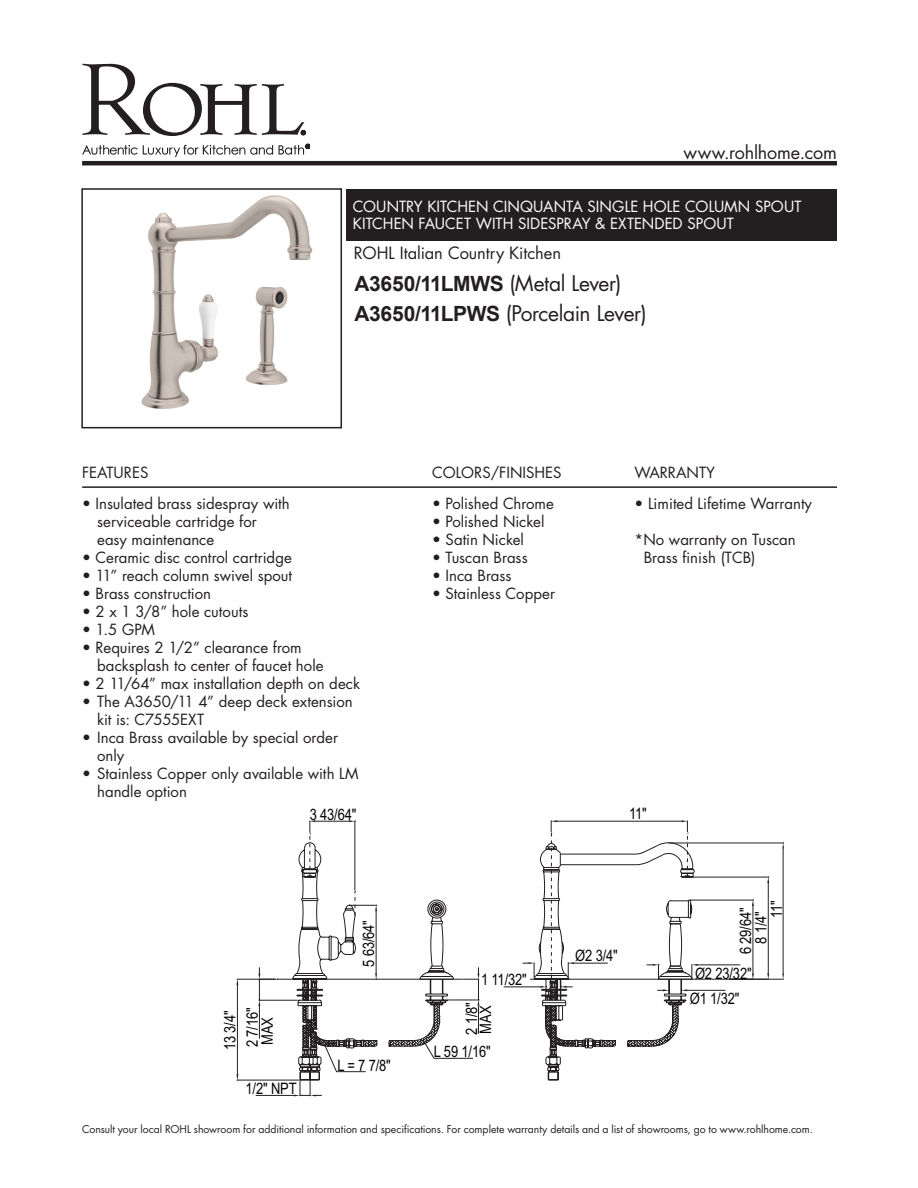
<style>
.page{position:relative;width:918px;height:1188px;background:#fff}
.page>*{position:absolute;margin:0;border:0;box-sizing:border-box;transform-origin:0 0}
.Product_Info_Nest{font:21px "Futura";letter-spacing:-.02em;color:#231f20}
.Product_Info_Nest-2{font:700 21px "Arial";letter-spacing:-.02em;color:#231f20}
.t1{font:18px "Futura";letter-spacing:-.005em;color:#231f20}
.t2{font:16.5px "Futura";letter-spacing:-.005em;color:#231f20}
.t3{font:15.75px/22.4px "Arial Narrow";letter-spacing:-.01em;color:#040503}
.Product_Info_Nest-3{font:15px/18px "Futura";color:#231f20}
.Product_Title_Bar{font:15px/16.5px "Futura";color:#fff}
.Suggested_Retail_Pri{font:15px "Futura";color:#231f20}
.t4{font:10.5px "Futura";letter-spacing:-.005em;color:#231f20}
.s1{font-family:"Futura";font-weight:400}
.s2{font-family:"Arial";font-weight:700}
</style>
<div class="page">
<svg style="left:82px;top:64px;width:224px;height:72px"></svg>
<svg style="left:82px;top:145px;width:191px;height:12px"></svg>
<svg style="left:279px;top:144px;width:31px;height:11px"></svg>
<hr style="left:82px;top:161px;width:755px;height:4px;background:#231f20">
<hr style="left:82px;top:486px;width:755px;height:2px;background:#231f20">
<div style="left:346px;top:189px;width:491px;height:52px;background:#231f20"></div>
<img style="left:141px;top:195px;width:172px;height:214px">
<div style="left:81px;top:188px;width:261px;height:240px;border:2px solid #231f20"></div>
<svg style="left:730px;top:842px;width:54px;height:138px"></svg>
<svg style="left:236px;top:820px;width:494px;height:276px"></svg>
<p class="t1" style="left:683px;top:140px;width:155px">www.rohlhome.com</p>
<p class="Product_Title_Bar" style="left:353px;top:198px;width:450px">COUNTRY KITCHEN CINQUANTA SINGLE HOLE COLUMN SPOUT<br>KITCHEN FAUCET WITH SIDESPRAY &amp; EXTENDED SPOUT</p>
<p class="t2" style="left:354px;top:242px;width:209px">ROHL Italian Country Kitchen</p>
<p class="Product_Info_Nest-2" style="left:354px;top:270px;width:269px">A3650/11LMWS <span class="s1">(Metal Lever)</span></p>
<p class="Product_Info_Nest" style="left:354px;top:299px;width:294px"><span class="s2">A3650/11LPWS</span> (Porcelain Lever)</p>
<p class="Product_Info_Nest-3" style="left:82px;top:463px;width:68px">FEATURES</p>
<p class="Product_Info_Nest-3" style="left:82px;top:495px;width:209px">• Insulated brass sidespray with</p>
<p class="Product_Info_Nest-3" style="left:97px;top:513px;width:161px">serviceable cartridge for</p>
<p class="Product_Info_Nest-3" style="left:97px;top:531px;width:119px">easy maintenance</p>
<p class="Product_Info_Nest-3" style="left:82px;top:549px;width:211px">• Ceramic disc control cartridge</p>
<p class="Product_Info_Nest-3" style="left:82px;top:567px;width:212px">• 11” reach column swivel spout</p>
<p class="Product_Info_Nest-3" style="left:82px;top:585px;width:131px">• Brass construction</p>
<p class="Product_Info_Nest-3" style="left:82px;top:603px;width:168px">• 2 x 1 3/8” hole cutouts</p>
<p class="Product_Info_Nest-3" style="left:82px;top:621px;width:74px">• 1.5 GPM</p>
<p class="Product_Info_Nest-3" style="left:82px;top:639px;width:221px">• Requires 2 1/2” clearance from</p>
<p class="Product_Info_Nest-3" style="left:97px;top:657px;width:228px">backsplash to center of faucet hole</p>
<p class="Product_Info_Nest-3" style="left:82px;top:675px;width:280px">• 2 11/64” max installation depth on deck</p>
<p class="Product_Info_Nest-3" style="left:82px;top:693px;width:272px">• The A3650/11 4” deep deck extension</p>
<p class="Product_Info_Nest-3" style="left:97px;top:711px;width:108px">kit is: C7555EXT</p>
<p class="Product_Info_Nest-3" style="left:82px;top:729px;width:257px">• Inca Brass available by special order</p>
<p class="Product_Info_Nest-3" style="left:97px;top:747px;width:29px">only</p>
<p class="Product_Info_Nest-3" style="left:82px;top:765px;width:278px">• Stainless Copper only available with LM</p>
<p class="Product_Info_Nest-3" style="left:97px;top:783px;width:91px">handle option</p>
<p class="t3" style="left:310px;top:802px;width:48px">3 43/64"</p>
<p class="t3" style="left:218px;top:1050px;width:44px;rotate:-90deg">13 3/4"<br>2 7/16"</p>
<p class="t3" style="left:256px;top:1045px;width:29px;rotate:-90deg">MAX</p>
<p class="t3" style="left:246px;top:1077px;width:53px">1/2" NPT</p>
<p class="t3" style="left:357px;top:967px;width:48px;rotate:-90deg">5 63/64"</p>
<p class="t3" style="left:337px;top:1053px;width:55px">L = 7 7/8"</p>
<p class="Product_Info_Nest-3" style="left:432px;top:463px;width:131px">COLORS/FINISHES</p>
<p class="Suggested_Retail_Pri" style="left:432px;top:494px;width:123px">• Polished Chrome</p>
<p class="Suggested_Retail_Pri" style="left:432px;top:512px;width:114px">• Polished Nickel</p>
<p class="Suggested_Retail_Pri" style="left:432px;top:530px;width:94px">• Satin Nickel</p>
<p class="Suggested_Retail_Pri" style="left:432px;top:548px;width:97px">• Tuscan Brass</p>
<p class="Suggested_Retail_Pri" style="left:432px;top:566px;width:81px">• Inca Brass</p>
<p class="Suggested_Retail_Pri" style="left:432px;top:584px;width:125px">• Stainless Copper</p>
<p class="Product_Info_Nest-3" style="left:634px;top:463px;width:82px">WARRANTY</p>
<p class="Product_Info_Nest-3" style="left:634px;top:495px;width:179px">• Limited Lifetime Warranty</p>
<p class="Product_Info_Nest-3" style="left:644px;top:531px;width:154px;text-indent:-9px">*No warranty on Tuscan<br>Brass finish (TCB)</p>
<p class="t3" style="left:481px;top:967px;width:47px">1 11/32"</p>
<p class="t3" style="left:464px;top:1035px;width:34px;line-height:13.8px;rotate:-90deg">2 1/8"<br>MAX</p>
<p class="t3" style="left:434px;top:1040px;width:58px">L 59 1/16"</p>
<p class="t3" style="left:629px;top:802px;width:19px">11"</p>
<p class="t3" style="left:575px;top:944px;width:44px">Ø2 3/4"</p>
<p class="t3" style="left:765px;top:918px;width:19px;rotate:-90deg">11"</p>
<p class="t3" style="left:734px;top:954px;width:48px;rotate:-90deg">6 29/64"</p>
<p class="t3" style="left:749px;top:944px;width:34px;rotate:-90deg">8 1/4"</p>
<p class="t3" style="left:695px;top:961px;width:58px">Ø2 23/32"</p>
<p class="t3" style="left:690px;top:987px;width:51px">Ø1 1/32"</p>
<p class="t4" style="left:82px;top:1121px;width:732px">Consult your local ROHL showroom for additional information and specifications. For complete warranty details and a list of showrooms, go to www.rohlhome.com.</p>
</div>
